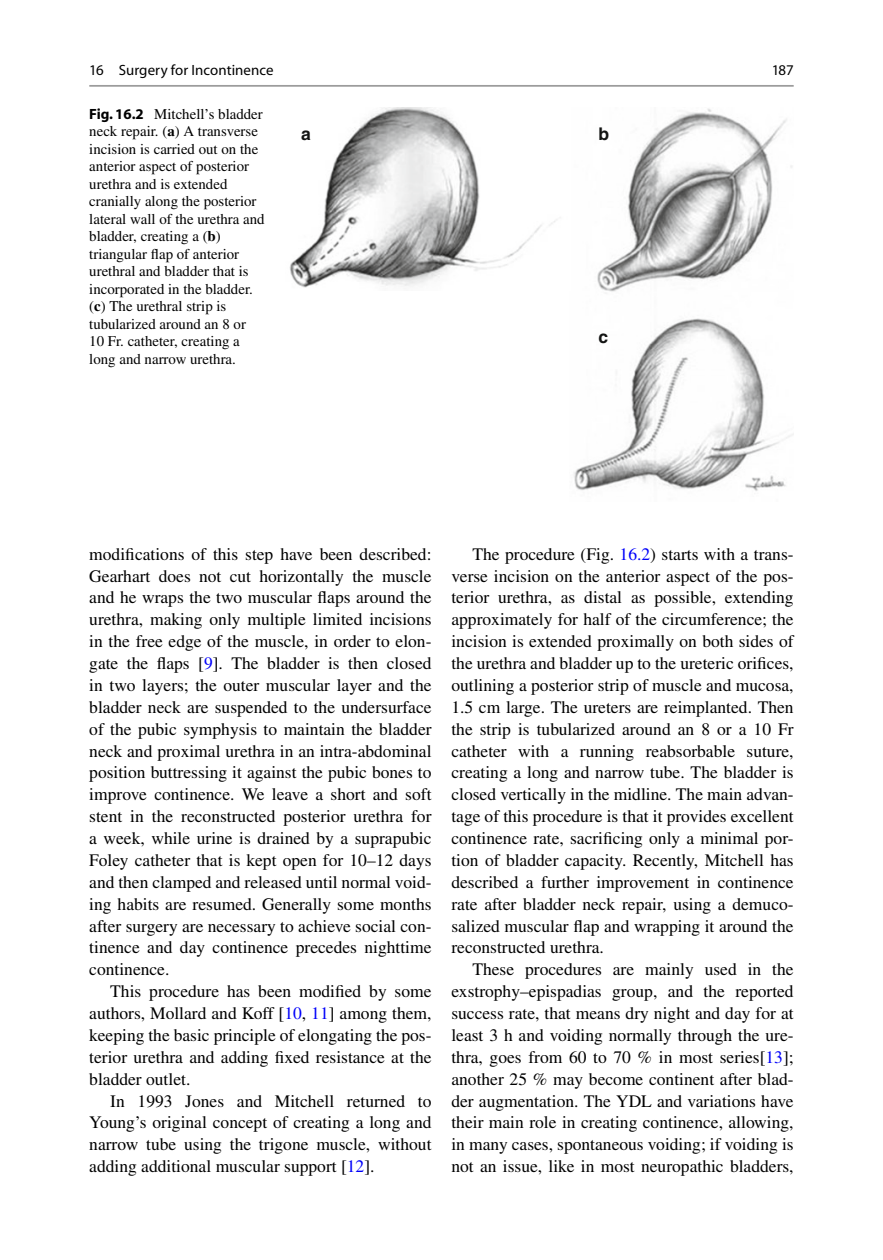
<style>
.page{position:relative;width:883px;height:1260px;background:#fff}
.page>*{position:absolute;margin:0;border:0;box-sizing:border-box;transform-origin:0 0}
.t1{font:17.5px/21.9px "Ygmhwj Times";color:#000;text-align:justify}
.t2{font:700 17.5px "Qpydhs Helvetica";color:#131413}
.t3{font:14.88px/17.5px "Ygmhwj Times";color:#000}
.t4{font:14.88px "Jrlmcd Myriad";letter-spacing:.005em;color:#000}
.s1{font-family:"Nbwnhr Myriad";font-weight:700}
.s2{font-family:"Cgblwl Times";font-weight:700}
.s3{color:#0000fa}
</style>
<div class="page">
<img style="left:574px;top:108px;width:220px;height:383px">
<img style="left:289px;top:107px;width:268px;height:181px">
<hr style="left:89px;top:85px;width:705px;height:2px;background:#9c9c9c">
<p class="t4" style="left:89px;top:64px;width:186px">16 Surgery for Incontinence</p>
<p class="t3" style="left:89px;top:106px;width:177px"><span class="s1">Fig. 16.2</span> Mitchell’s bladder neck repair. ( <span class="s2">a</span> ) A transverse incision is carried out on the anterior aspect of posterior urethra and is extended cranially along the posterior lateral wall of the urethra and bladder, creating a ( <span class="s2">b</span> ) triangular flap of anterior urethral and bladder that is incorporated in the bladder.<br>( <span class="s2">c</span> ) The urethral strip is tubularized around an 8 or<br>10 Fr. catheter, creating a long and narrow urethra.</p>
<p class="t2" style="left:301px;top:124px;width:11px">a</p>
<p class="t2" style="left:599px;top:124px;width:12px">b</p>
<p class="t2" style="left:599px;top:327px;width:11px">c</p>
<p class="t4" style="left:772px;top:64px;width:24px">187</p>
<p class="t1" style="left:89px;top:545px;width:344px">modifications of this step have been described:<br>Gearhart does not cut horizontally the muscle and he wraps the two muscular flaps around the urethra, making only multiple limited incisions in the free edge of the muscle, in order to elon&shy;gate the flaps [ <span class="s3">9</span> ]. The bladder is then closed in two layers; the outer muscular layer and the bladder neck are suspended to the undersurface of the pubic symphysis to maintain the bladder neck and proximal urethra in an intra-abdominal position buttressing it against the pubic bones to improve continence. We leave a short and soft stent in the reconstructed posterior urethra for a week, while urine is drained by a suprapubic Foley catheter that is kept open for 10–12 days and then clamped and released until normal void&shy;ing habits are resumed. Generally some months after surgery are necessary to achieve social con&shy;tinence and day continence precedes nighttime continence.</p>
<p class="t1" style="left:89px;top:982px;width:344px;text-indent:21px">This procedure has been modified by some authors, Mollard and Koff [ <span class="s3">10</span> , <span class="s3">11</span> ] among them, keeping the basic principle of elongating the pos&shy;terior urethra and adding fixed resistance at the bladder outlet.</p>
<p class="t1" style="left:89px;top:1091px;width:344px;text-indent:21px">In 1993 Jones and Mitchell returned to Young’s original concept of creating a long and narrow tube using the trigone muscle , without adding additional muscular support [ <span class="s3">12</span> ].</p>
<p class="t1" style="left:451px;top:545px;width:344px;text-indent:21px">The procedure (Fig. <span class="s3">16.2</span> ) starts with a trans&shy;verse incision on the anterior aspect of the pos&shy;terior urethra, as distal as possible, extending approximately for half of the circumference; the incision is extended proximally on both sides of the urethra and bladder up to the ureteric orifices, outlining a posterior strip of muscle and mucosa, 1.5 cm large. The ureters are reimplanted. Then the strip is tubularized around an 8 or a 10 Fr catheter with a running reabsorbable suture, creating a long and narrow tube. The bladder is closed vertically in the midline. The main advan&shy;tage of this procedure is that it provides excellent continence rate, sacrificing only a minimal por&shy;tion of bladder capacity. Recently, Mitchell has described a further improvement in continence rate after bladder neck repair, using a demuco&shy;salized muscular flap and wrapping it around the reconstructed urethra.</p>
<p class="t1" style="left:451px;top:960px;width:344px;text-indent:21px">These procedures are mainly used in the exstrophy–epispadias group, and the reported success rate, that means dry night and day for at least 3 h and voiding normally through the ure&shy;thra, goes from 60 to 70 % in most series[ <span class="s3">13</span> ]; another 25 % may become continent after blad&shy;der augmentation. The YDL and variations have their main role in creating continence, allowing, in many cases, spontaneous voiding; if voiding is not an issue, like in most neuropathic bladders,</p>
</div>
